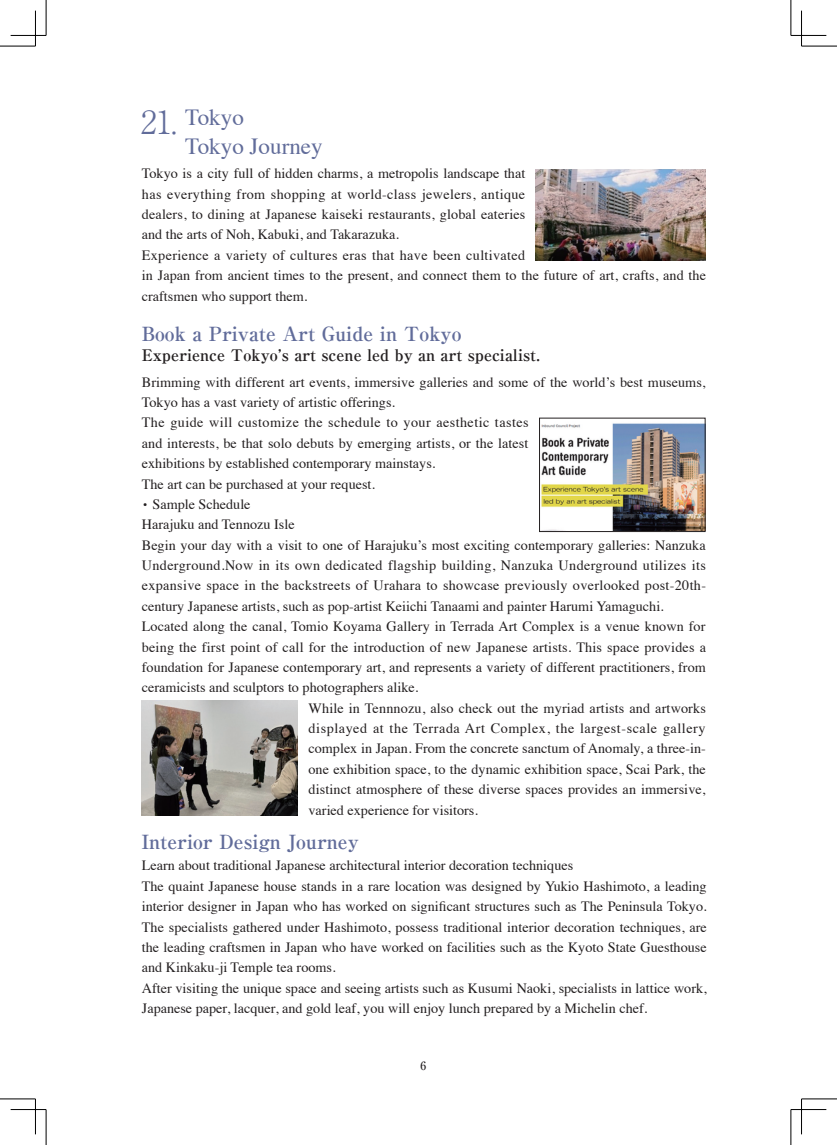
<style>
.page{position:relative;width:837px;height:1145px;background:#fff}
.page>*{position:absolute;margin:0;border:0;box-sizing:border-box;transform-origin:0 0}
.t1{font:23px/28.4px "Times";color:#616c9a}
.t2{font:700 19.5px "Ryumin Pr 6 N";color:#616c9a}
.t3{font:700 16px "Ryumin Pr 6 N";color:#231f20}
.t4{font:14.12px/20.4px "Times";color:#231f20}
.t5{font:14.12px "Times";letter-spacing:.02em;color:#231f20}
.t6{font:14.12px "Times";letter-spacing:.025em;color:#231f20}
.t7{font:14.12px "Times";letter-spacing:.04em;color:#231f20}
.t8{font:14.12px "Times";letter-spacing:.03em;color:#231f20}
.t9{font:500 11.5px "Ryumin Pr 6 N";color:#231f20}
.s1{font-family:"Ryumin Pr 6 N";font-weight:300;font-size:31.88px}
.s2{font-family:"Koz Min Pr 6 N"}
</style>
<div class="page">
<img style="left:535px;top:170px;width:170px;height:90px">
<img style="left:541px;top:423px;width:162px;height:106px">
<div style="left:539px;top:418px;width:166px;height:113px;border:1px solid #231f20"></div>
<img style="left:142px;top:701px;width:155px;height:114px">
<hr style="left:0;top:46px;width:35px;height:1px;background:#000">
<hr style="left:801px;top:46px;width:35px;height:1px;background:#000">
<hr style="left:0;top:1098px;width:35px;height:1px;background:#000">
<hr style="left:801px;top:1098px;width:35px;height:1px;background:#000">
<hr style="left:46px;top:0;width:1px;height:35px;background:#000">
<hr style="left:46px;top:1109px;width:1px;height:35px;background:#000">
<hr style="left:790px;top:0;width:1px;height:35px;background:#000">
<hr style="left:790px;top:1109px;width:1px;height:35px;background:#000">
<hr style="left:11px;top:35px;width:35px;height:1px;background:#000">
<hr style="left:790px;top:35px;width:36px;height:1px;background:#000">
<hr style="left:11px;top:1109px;width:35px;height:1px;background:#000">
<hr style="left:790px;top:1109px;width:36px;height:1px;background:#000">
<hr style="left:35px;top:11px;width:1px;height:35px;background:#000">
<hr style="left:35px;top:1098px;width:1px;height:36px;background:#000">
<hr style="left:801px;top:11px;width:1px;height:35px;background:#000">
<hr style="left:801px;top:1098px;width:1px;height:36px;background:#000">
<h1 class="t1" style="left:185px;top:102px;width:139px;text-indent:-44px"><span class="s1">21.</span> Tokyo<br>Tokyo Journey</h1>
<p class="t4" style="left:142px;top:162px;width:565px">Tokyo is a city full of hidden charms, a metropolis landscape that<br>has everything from shopping at world-class jewelers, antique<br>dealers, to dining at Japanese kaiseki restaurants, global eateries<br>and the arts of Noh, Kabuki, and Takarazuka.<br>Experience a variety of cultures eras that have been cultivated<br>in Japan from ancient times to the present, and connect them to the future of art, crafts, and the craftsmen who support them.</p>
<h2 class="t2" style="left:142px;top:318px;width:321px">Book a Private Art Guide in Tokyo</h2>
<p class="t3" style="left:142px;top:343px;width:399px">Experience Tokyo’s art scene led by an art specialist.</p>
<p class="t4" style="left:142px;top:370px;width:565px">Brimming with different art events, immersive galleries and some of the world’s best museums,</p>
<p class="t4" style="left:142px;top:391px;width:255px">Tokyo has a vast variety of artistic offerings.</p>
<p class="t8" style="left:142px;top:409px;width:388px">The guide will customize the schedule to your aesthetic tastes</p>
<p class="t4" style="left:142px;top:431px;width:388px">and interests, be that solo debuts by emerging artists, or the latest</p>
<p class="t4" style="left:142px;top:452px;width:295px">exhibitions by established contemporary mainstays.</p>
<p class="t4" style="left:142px;top:472px;width:234px">The art can be purchased at your request.</p>
<p class="t4" style="left:138px;top:493px;width:114px"><span class="s2">・</span>Sample Schedule</p>
<p class="t4" style="left:142px;top:513px;width:154px">Harajuku and Tennozu Isle</p>
<p class="t4" style="left:142px;top:533px;width:565px">Begin your day with a visit to one of Harajuku’s most exciting contemporary galleries: Nanzuka</p>
<p class="t6" style="left:142px;top:552px;width:565px">Underground.Now in its own dedicated flagship building, Nanzuka Underground utilizes its</p>
<p class="t5" style="left:142px;top:572px;width:565px">expansive space in the backstreets of Urahara to showcase previously overlooked post-20th-</p>
<p class="t4" style="left:142px;top:594px;width:523px">century Japanese artists, such as pop-artist Keiichi Tanaami and painter Harumi Yamaguchi.</p>
<p class="t4" style="left:142px;top:615px;width:565px">Located along the canal, Tomio Koyama Gallery in Terrada Art Complex is a venue known for</p>
<p class="t4" style="left:142px;top:635px;width:565px">being the first point of call for the introduction of new Japanese artists. This space provides a</p>
<p class="t4" style="left:142px;top:656px;width:565px">foundation for Japanese contemporary art, and represents a variety of different practitioners, from</p>
<p class="t4" style="left:142px;top:676px;width:278px">ceramicists and sculptors to photographers alike.</p>
<p class="t4" style="left:308px;top:696px;width:399px">While in Tennnozu, also check out the myriad artists and artworks</p>
<p class="t7" style="left:308px;top:715px;width:398px">displayed at the Terrada Art Complex, the largest-scale gallery</p>
<p class="t4" style="left:308px;top:737px;width:398px">complex in Japan. From the concrete sanctum of Anomaly, a three-in-</p>
<p class="t4" style="left:308px;top:757px;width:398px">one exhibition space, to the dynamic exhibition space, Scai Park, the</p>
<p class="t4" style="left:308px;top:778px;width:398px">distinct atmosphere of these diverse spaces provides an immersive,</p>
<p class="t4" style="left:308px;top:798px;width:171px">varied experience for visitors.</p>
<h2 class="t2" style="left:142px;top:826px;width:218px">Interior Design Journey</h2>
<p class="t4" style="left:142px;top:854px;width:566px">Learn about traditional Japanese architectural interior decoration techniques<br>The quaint Japanese house stands in a rare location was designed by Yukio Hashimoto, a leading interior designer in Japan who has worked on significant structures such as The Peninsula Tokyo.<br>The specialists gathered under Hashimoto, possess traditional interior decoration techniques, are the leading craftsmen in Japan who have worked on facilities such as the Kyoto State Guesthouse and Kinkaku-ji Temple tea rooms.<br>After visiting the unique space and seeing artists such as Kusumi Naoki, specialists in lattice work, Japanese paper, lacquer, and gold leaf, you will enjoy lunch prepared by a Michelin chef.</p>
<p class="t9" style="left:420px;top:1057px;width:7px">6</p>
</div>
